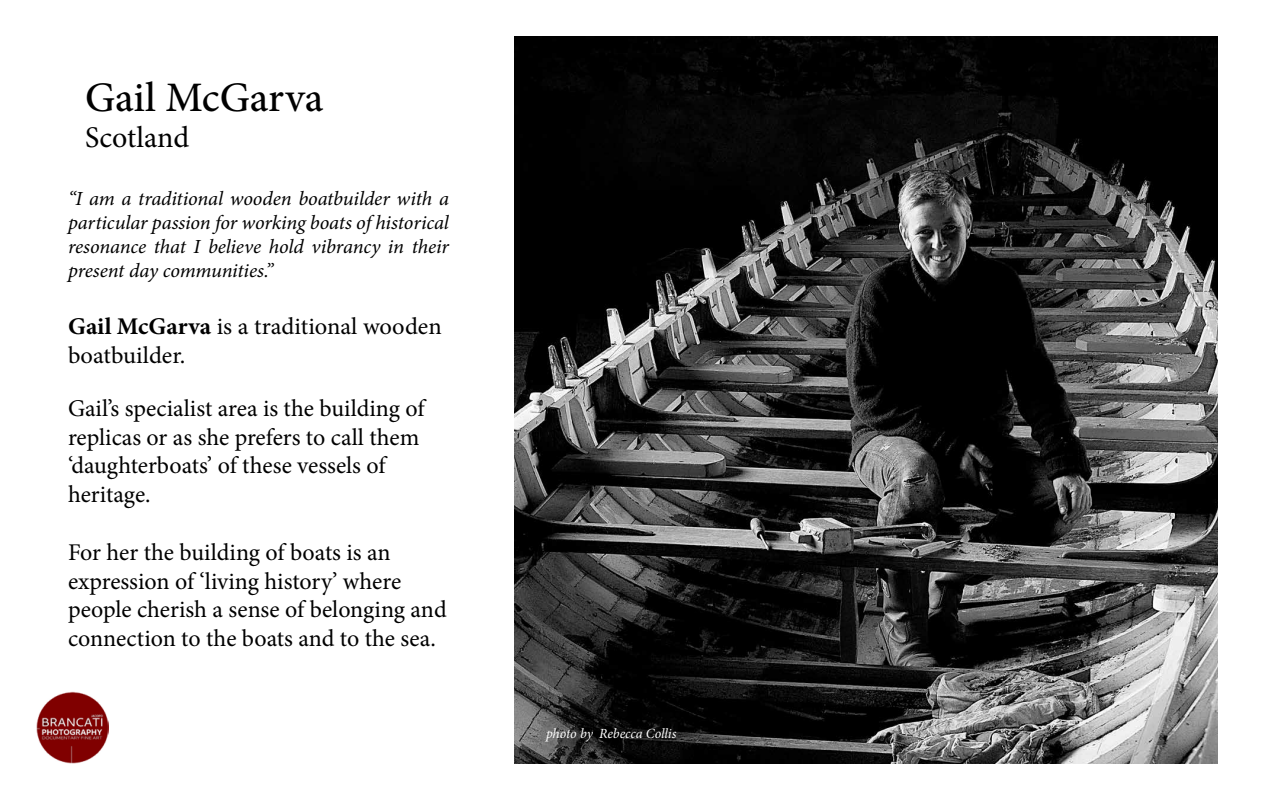
<style>
.page{position:relative;width:1280px;height:800px;background:#fff}
.page>*{position:absolute;margin:0;border:0;box-sizing:border-box;transform-origin:0 0}
.t1{font:500 42px "Minion Pro";color:#000}
.t2{font:30px "Minion Pro";color:#000}
.t3{font:24px/28.8px "Minion Pro";color:#000}
.t4{font:italic 20px/24px "Minion Pro";letter-spacing:-.01em;color:#000;text-align:justify}
.t5{font:italic 14px "Minion Pro";letter-spacing:-.005em;color:#fff}
.s1{font-weight:700}
</style>
<div class="page">
<img style="left:514px;top:36px;width:704px;height:728px">
<img style="left:36px;top:692px;width:73px;height:72px">
<h1 class="t1" style="left:85px;top:69px;width:240px">Gail McGarva</h1>
<p class="t2" style="left:85px;top:117px;width:106px">Scotland</p>
<p class="t4" style="left:68px;top:186px;width:383px">“I am a traditional wooden boatbuilder with a particular passion for working boats of historical resonance that I believe hold vibrancy in their present day communities.”</p>
<p class="t3" style="left:68px;top:312px;width:375px"><span class="s1">Gail McGarva</span> is a traditional wooden boatbuilder.</p>
<p class="t3" style="left:68px;top:394px;width:358px">Gail’s specialist area is the building of replicas or as she prefers to call them ‘daughterboats’ of these vessels of heritage.</p>
<p class="t3" style="left:68px;top:538px;width:380px">For her the building of boats is an expression of ‘living history’ where people cherish a sense of belonging and connection to the boats and to the sea.</p>
<p class="t5" style="left:546px;top:724px;width:132px">photo by Rebecca Collis</p>
</div>
